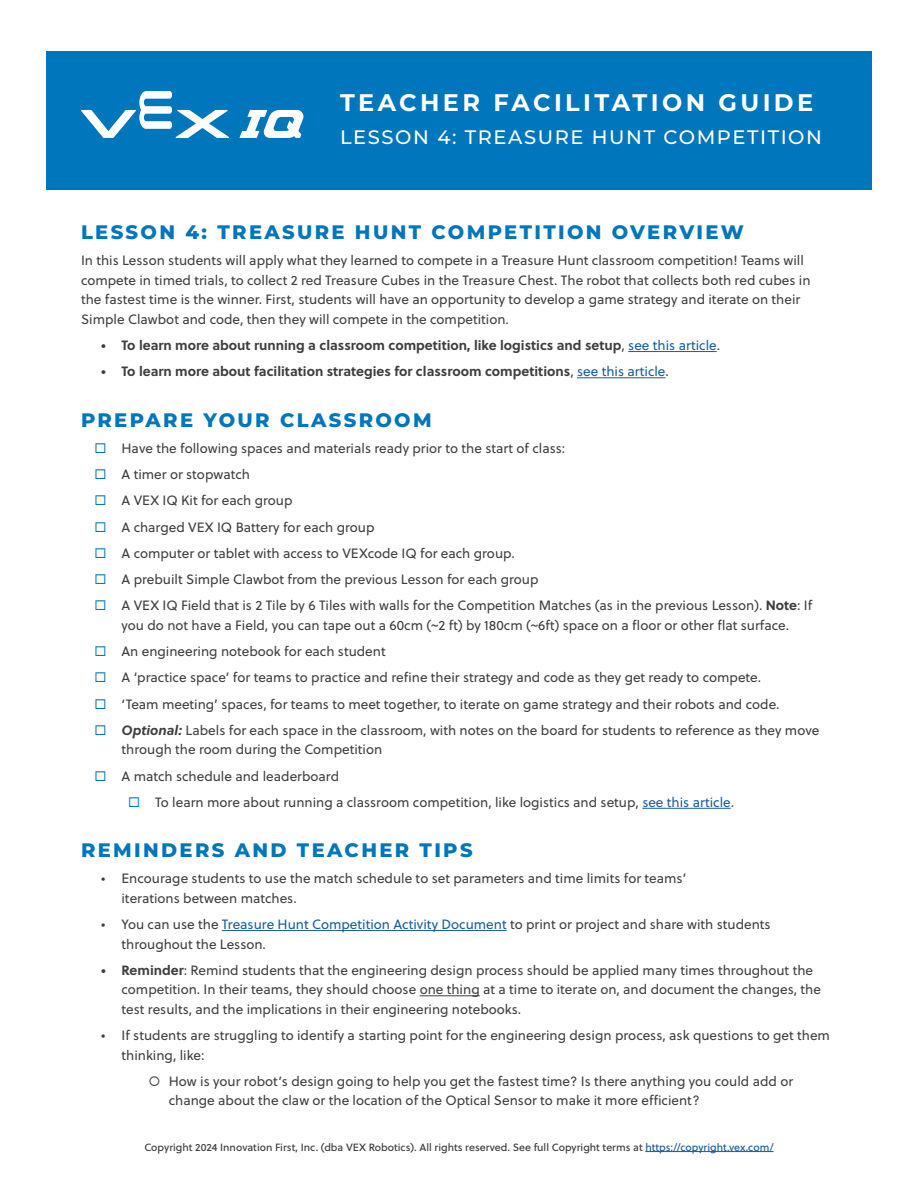
<style>
.page{position:relative;width:918px;height:1188px;background:#fff}
.page>*{position:absolute;margin:0;border:0;box-sizing:border-box;transform-origin:0 0}
.t1{font:700 24px "Montserrat";letter-spacing:.14em;color:#fff}
.t2{font:800 19.5px "Montserrat";letter-spacing:.12em;color:#0076bc}
.t3{font:500 19.5px "Montserrat";letter-spacing:.08em;color:#fff}
.t4{font:13.5px/19.5px "Soleil";color:#3e3e3f}
.t5{font:700 13.5px "Soleil";color:#3e3e3f}
.t6{font:10.5px "Soleil Bk";color:#3e3e3f}
.s1{font-weight:400}
.s2{font-weight:400;color:#175d9e}
.s3{font-weight:700}
.s4{font-weight:700;font-style:italic}
.s5{color:#175d9e}
</style>
<div class="page">
<hr style="left:645px;top:1151px;width:129px;height:1px;background:#175d9e">
<hr style="left:628px;top:351px;width:89px;height:1px;background:#175d9e">
<hr style="left:577px;top:377px;width:89px;height:1px;background:#175d9e">
<hr style="left:642px;top:808px;width:89px;height:1px;background:#175d9e">
<hr style="left:222px;top:930px;width:285px;height:1px;background:#175d9e">
<hr style="left:420px;top:995px;width:60px;height:1px;background:#3e3e3f">
<div style="left:46px;top:52px;width:826px;height:138px;background:#0076bc"></div>
<svg style="left:239px;top:110px;width:64px;height:28px"></svg>
<svg style="left:81px;top:91px;width:148px;height:47px"></svg>
<p class="t1" style="left:340px;top:85px;width:475px">TEACHER FACILITATION GUIDE</p>
<p class="t3" style="left:340px;top:124px;width:483px">LESSON 4: TREASURE HUNT COMPETITION</p>
<p class="t2" style="left:81px;top:218px;width:664px">LESSON 4: TREASURE HUNT COMPETITION OVERVIEW</p>
<p class="t4" style="left:81px;top:251px;width:731px">In this Lesson students will apply what they learned to compete in a Treasure Hunt classroom competition! Teams will compete in timed trials, to collect 2 red Treasure Cubes in the Treasure Chest. The robot that collects both red cubes in the fastest time is the winner. First, students will have an opportunity to develop a game strategy and iterate on their Simple Clawbot and code, then they will compete in the competition.</p>
<p class="t5" style="left:101px;top:335px;width:620px">• To learn more about running a classroom competition, like logistics and setup<span class="s1">,</span> <span class="s2">see this article</span><span class="s1">.</span></p>
<p class="t5" style="left:101px;top:361px;width:569px">• To learn more about facilitation strategies for classroom competitions<span class="s1">,</span> <span class="s2">see this article</span><span class="s1">.</span></p>
<p class="t2" style="left:81px;top:405px;width:352px">PREPARE YOUR CLASSROOM</p>
<p class="t4" style="left:122px;top:438px;width:445px">Have the following spaces and materials ready prior to the start of class:</p>
<p class="t4" style="left:122px;top:464px;width:130px">A timer or stopwatch</p>
<p class="t4" style="left:122px;top:491px;width:173px">A VEX IQ Kit for each group</p>
<p class="t4" style="left:122px;top:517px;width:255px">A charged VEX IQ Battery for each group</p>
<p class="t4" style="left:122px;top:543px;width:395px">A computer or tablet with access to VEXcode IQ for each group.</p>
<p class="t4" style="left:122px;top:569px;width:419px">A prebuilt Simple Clawbot from the previous Lesson for each group</p>
<p class="t4" style="left:122px;top:596px;width:692px">A VEX IQ Field that is 2 Tile by 6 Tiles with walls for the Competition Matches (as in the previous Lesson). <span class="s3">Note</span>: If you do not have a Field, you can tape out a 60cm (~2 ft) by 180cm (~6ft) space on a floor or other flat surface.</p>
<p class="t4" style="left:122px;top:641px;width:266px">An engineering notebook for each student</p>
<p class="t4" style="left:122px;top:668px;width:641px">A ‘practice space’ for teams to practice and refine their strategy and code as they get ready to compete.</p>
<p class="t4" style="left:122px;top:694px;width:660px">‘Team meeting’ spaces, for teams to meet together, to iterate on game strategy and their robots and code.</p>
<p class="t4" style="left:122px;top:720px;width:699px"><span class="s4">Optional:</span> Labels for each space in the classroom, with notes on the board for students to reference as they move through the room during the Competition</p>
<p class="t4" style="left:122px;top:766px;width:219px">A match schedule and leaderboard</p>
<p class="t4" style="left:155px;top:792px;width:580px">To learn more about running a classroom competition, like logistics and setup, <span class="s5">see this article</span>.</p>
<p class="t2" style="left:81px;top:836px;width:393px">REMINDERS AND TEACHER TIPS</p>
<p class="t4" style="left:122px;top:869px;width:566px;text-indent:-20px">• Encourage students to use the match schedule to set parameters and time limits for teams’ iterations between matches.</p>
<p class="t4" style="left:122px;top:914px;width:651px;text-indent:-20px">• You can use the <span class="s5">Treasure Hunt Competition Activity Document</span> to print or project and share with students throughout the Lesson.</p>
<p class="t4" style="left:122px;top:960px;width:701px;text-indent:-20px"><span class="s3">• Reminder</span>: Remind students that the engineering design process should be applied many times throughout the competition. In their teams, they should choose one thing at a time to iterate on, and document the changes, the test results, and the implications in their engineering notebooks.</p>
<p class="t4" style="left:122px;top:1025px;width:710px;text-indent:-20px">• If students are struggling to identify a starting point for the engineering design process, ask questions to get them thinking, like:</p>
<p class="t4" style="left:169px;top:1071px;width:626px">How is your robot’s design going to help you get the fastest time? Is there anything you could add or change about the claw or the location of the Optical Sensor to make it more efficient?</p>
<p class="t6" style="left:144px;top:1139px;width:631px">Copyright 2024 Innovation First, Inc. (dba VEX Robotics). All rights reserved. See full Copyright terms at <span class="s5">https://copyright.vex.com/</span></p>
</div>
